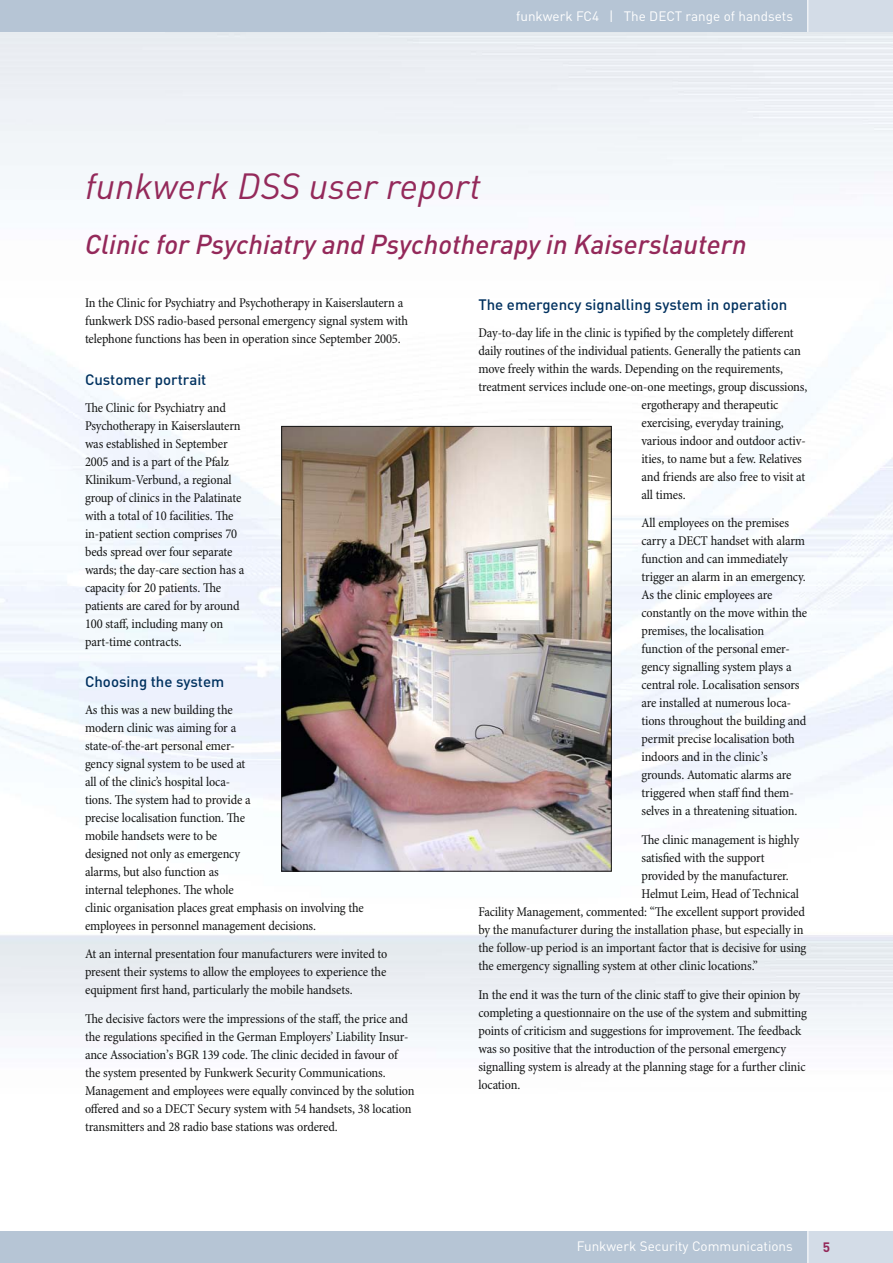
<style>
.page{position:relative;width:893px;height:1263px;background:#fff}
.page>*{position:absolute;margin:0;border:0;box-sizing:border-box;transform-origin:0 0}
.t1{font:italic 36px "DIN";color:#94295a}
.t2{font:italic 500 27px "DIN";color:#94295a}
.t3{font:500 15px "DIN";color:#00315f}
.t4{font:condensed 13.5px/18px "Minion Pro";letter-spacing:-.01em;color:#151616}
.t5{font:13.5px "DIN";color:#fff}
.t6{font:700 13.5px "DIN";color:#94295a}
</style>
<div class="page">
<img style="left:0;top:32px;width:893px;height:1006px">
<img style="left:283px;top:428px;width:327px;height:441px">
<div style="left:281px;top:426px;width:331px;height:445px;border:1px solid #151616"></div>
<div style="left:0;top:0;width:893px;height:32px;background:#b6c5d5"></div>
<div style="left:808px;top:0;width:85px;height:32px;background:#d3dce7"></div>
<hr style="left:807px;top:0;width:1px;height:32px;background:#fff">
<div style="left:0;top:1231px;width:893px;height:32px;background:#b6c5d5"></div>
<div style="left:808px;top:1231px;width:85px;height:32px;background:#d3dce7"></div>
<hr style="left:807px;top:1231px;width:1px;height:32px;background:#fff">
<p class="t5" style="left:516px;top:11px;width:278px">funkwerk FC4 | The DECT range of handsets</p>
<h1 class="t1" style="left:85px;top:174px;width:397px">funkwerk DSS user report</h1>
<h2 class="t2" style="left:85px;top:234px;width:663px">Clinic for Psychiatry and Psychotherapy in Kaiserslautern</h2>
<p class="t4" style="left:85px;top:295px;width:325px">In the Clinic for Psychiatry and Psychotherapy in Kaiserslautern a funkwerk DSS radio-based personal emergency signal system with telephone functions has been in operation since September 2005.</p>
<p class="t3" style="left:85px;top:374px;width:123px">Customer portrait</p>
<p class="t4" style="left:85px;top:399px;width:161px">The Clinic for Psychiatry and<br>Psychotherapy in Kaiserslautern was established in September<br>2005 and is a part of the Pfalz<br>Klinikum-Verbund, a regional group of clinics in the Palatinate with a total of 10 facilities. The in-patient section comprises 70 beds spread over four separate wards; the day-care section has a capacity for 20 patients. The patients are cared for by around<br>100 staff, including many on part-time contracts.</p>
<p class="t3" style="left:85px;top:677px;width:141px">Choosing the system</p>
<p class="t4" style="left:85px;top:702px;width:280px">As this was a new building the<br>modern clinic was aiming for a<br>state-of-the-art personal emer-<br>gency signal system to be used at<br>all of the clinic’s hospital loca-<br>tions. The system had to provide a<br>precise localisation function. The<br>mobile handsets were to be<br>designed not only as emergency<br>alarms, but also function as<br>internal telephones. The whole<br>clinic organisation places great emphasis on involving the employees in personnel management decisions.</p>
<p class="t4" style="left:85px;top:946px;width:304px;text-align:justify">At an internal presentation four manufacturers were invited to present their systems to allow the employees to experience the equipment first hand, particularly the mobile handsets.</p>
<p class="t4" style="left:85px;top:1011px;width:331px">The decisive factors were the impressions of the staff, the price and the regulations specified in the German Employers’ Liability Insur&shy;ance Association’s BGR 139 code. The clinic decided in favour of the system presented by Funkwerk Security Communications.<br>Management and employees were equally convinced by the solution offered and so a DECT Secury system with 54 handsets, 38 location transmitters and 28 radio base stations was ordered.</p>
<p class="t3" style="left:478px;top:299px;width:310px">The emergency signalling system in operation</p>
<p class="t4" style="left:478px;top:324px;width:317px">Day-to-day life in the clinic is typified by the completely different</p>
<p class="t4" style="left:478px;top:342px;width:324px">daily routines of the individual patients. Generally the patients can</p>
<p class="t4" style="left:478px;top:360px;width:306px">move freely within the wards. Depending on the requirements,</p>
<p class="t4" style="left:478px;top:378px;width:330px">treatment services include one-on-one meetings, group discussions,</p>
<p class="t4" style="left:641px;top:396px;width:138px">ergotherapy and therapeutic</p>
<p class="t4" style="left:641px;top:414px;width:144px">exercising, everyday training,</p>
<p class="t4" style="left:641px;top:432px;width:166px">various indoor and outdoor activ-</p>
<p class="t4" style="left:641px;top:450px;width:162px">ities, to name but a few. Relatives</p>
<p class="t4" style="left:641px;top:468px;width:165px">and friends are also free to visit at</p>
<p class="t4" style="left:641px;top:486px;width:46px">all times.</p>
<p class="t4" style="left:641px;top:515px;width:167px">All employees on the premises carry a DECT handset with alarm function and can immediately trigger an alarm in an emergency.<br>As the clinic employees are constantly on the move within the premises, the localisation function of the personal emer&shy;gency signalling system plays a central role. Localisation sensors are installed at numerous loca&shy;tions throughout the building and permit precise localisation both indoors and in the clinic’s grounds. Automatic alarms are triggered when staff find them&shy;selves in a threatening situation.</p>
<p class="t4" style="left:641px;top:832px;width:159px">The clinic management is highly</p>
<p class="t4" style="left:641px;top:850px;width:125px">satisfied with the support</p>
<p class="t4" style="left:641px;top:868px;width:149px">provided by the manufacturer.</p>
<p class="t4" style="left:641px;top:886px;width:159px">Helmut Leim, Head of Technical</p>
<p class="t4" style="left:478px;top:904px;width:328px">Facility Management, commented: “The excellent support provided</p>
<p class="t4" style="left:478px;top:922px;width:327px">by the manufacturer during the installation phase, but especially in</p>
<p class="t4" style="left:478px;top:940px;width:330px">the follow-up period is an important factor that is decisive for using</p>
<p class="t4" style="left:478px;top:958px;width:281px">the emergency signalling system at other clinic locations.”</p>
<p class="t4" style="left:478px;top:986px;width:330px">In the end it was the turn of the clinic staff to give their opinion by completing a questionnaire on the use of the system and submitting points of criticism and suggestions for improvement. The feedback was so positive that the introduction of the personal emergency signalling system is already at the planning stage for a further clinic location.</p>
<p class="t5" style="left:577px;top:1242px;width:218px">Funkwerk Security Communications</p>
<p class="t6" style="left:823px;top:1242px;width:9px">5</p>
</div>
